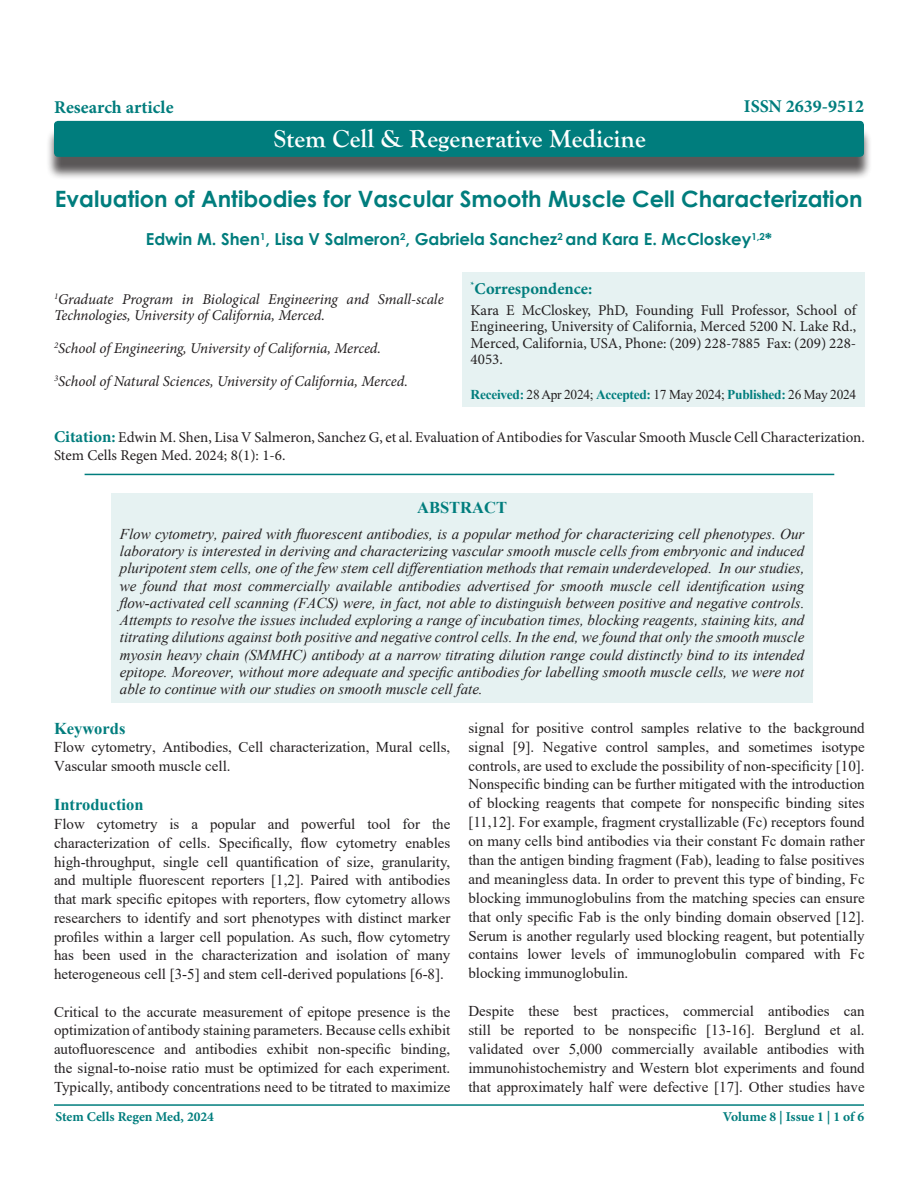
<style>
.page{position:relative;width:918px;height:1188px;background:#fff}
.page>*{position:absolute;margin:0;border:0;box-sizing:border-box;transform-origin:0 0}
.t1{font:700 25.5px "Goudy Old Style T";color:#fff}
.t2{font:700 22.5px "Century Gothic";color:#007d7d}
.t3{font:700 18px "Minion Pro";color:#007d7d}
.t4{font:700 16.5px "Century Gothic";color:#007d7d}
.Heading{font:700 16.5px "Times New Roman";color:#007d7d}
.t5{font:700 16.5px "Minion Pro";color:#007d7d}
.t6{font:15px/18.9px "Times New Roman";color:#231f20;text-align:justify}
.t7{font:italic 15px/17.2px "Times New Roman";color:#231f20;text-align:justify}
.t8{font:15px/16.5px "Minion Pro";color:#231f20}
.t9{font:italic 15px/16.5px "Minion Pro";letter-spacing:-.01em;color:#231f20}
.t10{font:13.5px "Times New Roman";letter-spacing:-.02em;color:#231f20}
.t11{font:700 13.5px "Minion Pro";color:#007d7d}
.s1{font-weight:700;color:#007d7d}
.s2{font-weight:700;font-size:16.5px;color:#007d7d}
</style>
<div class="page">
<hr style="left:54px;top:1104px;width:810px;height:2px;background:#007d7d">
<div style="left:46px;top:128px;width:826px;height:52px;background:#231f20;opacity:.75"></div>
<div style="left:54px;top:121px;width:810px;height:36px;background:#007d7d;border-radius:4px"></div>
<hr style="left:85px;top:474px;width:749px;height:1px;background:#007d7d">
<div style="left:462px;top:272px;width:403px;height:135px;background:#e6f2f2"></div>
<div style="left:111px;top:493px;width:702px;height:210px;background:#e6f2f2"></div>
<p class="t3" style="left:54px;top:95px;width:121px">Research article</p>
<p class="t3" style="left:744px;top:93px;width:122px">ISSN 2639-9512</p>
<p class="t1" style="left:274px;top:124px;width:373px">Stem Cell &amp; Regenerative Medicine</p>
<p class="t2" style="left:55px;top:182px;width:809px">Evaluation of Antibodies for Vascular Smooth Muscle Cell Characterization</p>
<p class="t4" style="left:146px;top:227px;width:628px">Edwin M. Shen<sup>1</sup>, Lisa V Salmeron<sup>2</sup>, Gabriela Sanchez<sup>2</sup> and Kara E. McCloskey<sup>1,2</sup>*</p>
<p class="t9" style="left:54px;top:291px;width:391px"><sup>1</sup>Graduate Program in Biological Engineering and Small-scale<br>Technologies, University of California, Merced.</p>
<p class="t9" style="left:54px;top:340px;width:329px"><sup>2</sup>School of Engineering, University of California, Merced.</p>
<p class="t9" style="left:54px;top:373px;width:355px"><sup>3</sup>School of Natural Sciences, University of California, Merced.</p>
<p class="t5" style="left:471px;top:277px;width:123px"><sup>*</sup>Correspondence:</p>
<p class="t8" style="left:471px;top:302px;width:387px;text-align:justify">Kara E McCloskey, PhD, Founding Full Professor, School of Engineering, University of California, Merced 5200 N. Lake Rd., Merced, California, USA, Phone: (209) 228-7885 Fax: (209) 228- 4053.</p>
<p class="t10" style="left:471px;top:385px;width:387px"><span class="s1">Received:</span> 28 Apr 2024; <span class="s1">Accepted:</span> 17 May 2024; <span class="s1">Published:</span> 26 May 2024</p>
<p class="t8" style="left:54px;top:428px;width:812px;line-height:18px"><span class="s2">Citation:</span> Edwin M. Shen, Lisa V Salmeron, Sanchez G, et al. Evaluation of Antibodies for Vascular Smooth Muscle Cell Characterization.<br>Stem Cells Regen Med. 2024; 8(1): 1-6.</p>
<p class="Heading" style="left:417px;top:496px;width:91px">ABSTRACT</p>
<p class="t7" style="left:120px;top:525px;width:686px">Flow cytometry, paired with fluorescent antibodies, is a popular method for characterizing cell phenotypes. Our laboratory is interested in deriving and characterizing vascular smooth muscle cells from embryonic and induced pluripotent stem cells, one of the few stem cell differentiation methods that remain underdeveloped. In our studies, we found that most commercially available antibodies advertised for smooth muscle cell identification using flow-activated cell scanning (FACS) were, in fact, not able to distinguish between positive and negative controls.<br>Attempts to resolve the issues included exploring a range of incubation times, blocking reagents, staining kits, and titrating dilutions against both positive and negative control cells. In the end, we found that only the smooth muscle myosin heavy chain (SMMHC) antibody at a narrow titrating dilution range could distinctly bind to its intended epitope. Moreover, without more adequate and specific antibodies for labelling smooth muscle cells, we were not able to continue with our studies on smooth muscle cell fate.</p>
<p class="Heading" style="left:54px;top:716px;width:73px">Keywords</p>
<p class="t6" style="left:54px;top:737px;width:398px">Flow cytometry, Antibodies, Cell characterization, Mural cells,<br>Vascular smooth muscle cell.</p>
<p class="Heading" style="left:54px;top:793px;width:91px">Introduction</p>
<p class="t6" style="left:54px;top:814px;width:398px">Flow cytometry is a popular and powerful tool for the characterization of cells. Specifically, flow cytometry enables high-throughput, single cell quantification of size, granularity, and multiple fluorescent reporters [1,2]. Paired with antibodies that mark specific epitopes with reporters, flow cytometry allows researchers to identify and sort phenotypes with distinct marker profiles within a larger cell population. As such, flow cytometry has been used in the characterization and isolation of many heterogeneous cell [3-5] and stem cell-derived populations [6-8].</p>
<p class="t6" style="left:54px;top:1002px;width:398px">Critical to the accurate measurement of epitope presence is the optimization of antibody staining parameters. Because cells exhibit autofluorescence and antibodies exhibit non-specific binding, the signal-to-noise ratio must be optimized for each experiment.<br>Typically, antibody concentrations need to be titrated to maximize</p>
<p class="t6" style="left:468px;top:718px;width:398px">signal for positive control samples relative to the background signal [9]. Negative control samples, and sometimes isotype controls, are used to exclude the possibility of non-specificity [10].<br>Nonspecific binding can be further mitigated with the introduction of blocking reagents that compete for nonspecific binding sites [11,12]. For example, fragment crystallizable (Fc) receptors found on many cells bind antibodies via their constant Fc domain rather than the antigen binding fragment (Fab), leading to false positives and meaningless data. In order to prevent this type of binding, Fc blocking immunoglobulins from the matching species can ensure that only specific Fab is the only binding domain observed [12].<br>Serum is another regularly used blocking reagent, but potentially contains lower levels of immunoglobulin compared with Fc blocking immunoglobulin.</p>
<p class="t6" style="left:468px;top:1001px;width:398px">Despite these best practices, commercial antibodies can still be reported to be nonspecific [13-16]. Berglund et al. validated over 5,000 commercially available antibodies with immunohistochemistry and Western blot experiments and found that approximately half were defective [17]. Other studies have</p>
<p class="t11" style="left:55px;top:1107px;width:160px">Stem Cells Regen Med, 2024</p>
<p class="t11" style="left:723px;top:1107px;width:143px">Volume 8 | Issue 1 | 1 of 6</p>
</div>
